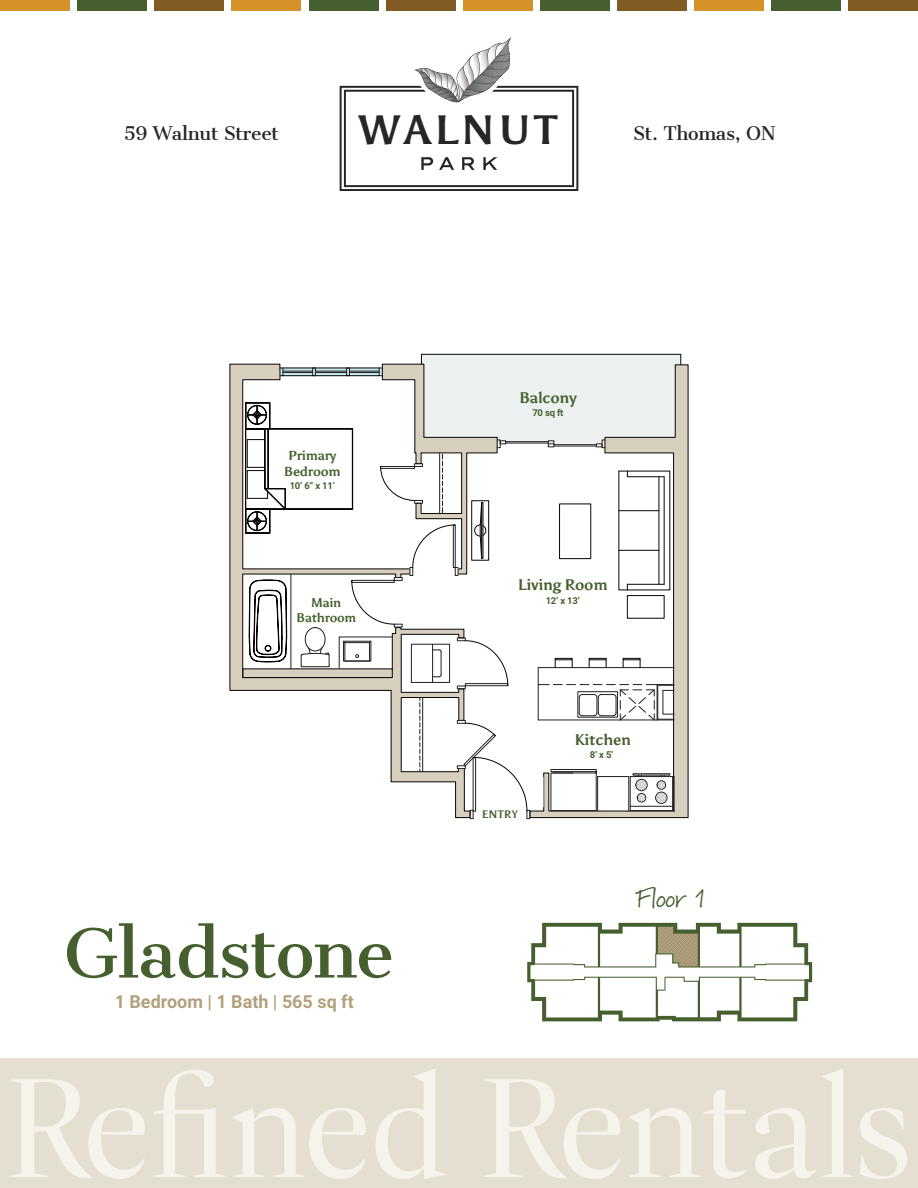
<style>
.page{position:relative;width:918px;height:1188px;background:#fff}
.page>*{position:absolute;margin:0;border:0;box-sizing:border-box;transform-origin:0 0}
.t1{font:143.4px "Dashiell Fine";letter-spacing:-.02em;color:#f6f3ed}
.t2{font:66px "Cantata One";letter-spacing:-.02em;color:#45602e}
.t3{font:700 40.95px "Asul";letter-spacing:.1em;color:#252626}
.t4{font:27px "Marydale";letter-spacing:-.02em;color:#45602e}
.t5{font:18px "Cantata One";letter-spacing:-.02em;color:#252626}
.t6{font:18px "Asimov";color:#b3a07e}
.t7{font:700 15.3px "Asul";letter-spacing:-.02em;color:#45602e}
.t8{font:700 13.05px/15.8px "Asul";letter-spacing:-.02em;color:#45602e;text-align:center}
.t9{font:700 12.6px/15.1px "Asul";letter-spacing:-.02em;color:#45602e;text-align:center}
.t10{font:700 10.95px "Asul";letter-spacing:.02em;color:#45602e}
.t11{font:9.45px "Asimov";letter-spacing:-.02em;color:#45602e}
</style>
<div class="page">
<div style="left:0;top:1059px;width:918px;height:129px;background:#e5dfd1"></div>
<svg style="left:340px;top:38px;width:238px;height:153px"></svg>
<svg style="left:527px;top:923px;width:285px;height:98px"></svg>
<svg style="left:229px;top:363px;width:460px;height:455px"></svg>
<div style="left:560px;top:504px;width:31px;height:55px;background:#fff"></div>
<div style="left:559px;top:504px;width:32px;height:55px;border:1px solid #050504"></div>
<div style="left:555px;top:658px;width:17px;height:10px;border:1px solid #050504"></div>
<div style="left:589px;top:658px;width:17px;height:10px;border:1px solid #050504"></div>
<div style="left:623px;top:658px;width:17px;height:10px;border:1px solid #050504"></div>
<hr style="left:538px;top:668px;width:1px;height:52px;background:#231f20">
<hr style="left:598px;top:776px;width:31px;height:1px;background:#231f20">
<hr style="left:538px;top:667px;width:136px;height:1px;background:#231f20">
<svg style="left:538px;top:684px;width:137px;height:37px"></svg>
<hr style="left:657px;top:685px;width:1px;height:35px;background:#231f20">
<hr style="left:630px;top:806px;width:43px;height:1px;background:#231f20">
<div style="left:635px;top:779px;width:13px;height:12px;border:1px solid #231f20;border-radius:50%"></div>
<div style="left:637px;top:780px;width:9px;height:10px;border:1px solid #c7c6c5;border-radius:50%"></div>
<div style="left:638px;top:782px;width:7px;height:6px;border:1px solid #c7c6c5;border-radius:50%"></div>
<svg style="left:640px;top:783px;width:3px;height:4px"></svg>
<div style="left:633px;top:773px;width:37px;height:3px;border:1px solid #231f20"></div>
<div style="left:657px;top:780px;width:9px;height:10px;border:1px solid #231f20;border-radius:50%"></div>
<div style="left:658px;top:782px;width:7px;height:6px;border:1px solid #c7c6c5;border-radius:50%"></div>
<div style="left:637px;top:793px;width:9px;height:9px;border:1px solid #231f20;border-radius:50%"></div>
<div style="left:638px;top:795px;width:7px;height:6px;border:1px solid #c7c6c5;border-radius:50%"></div>
<div style="left:655px;top:792px;width:12px;height:12px;border:1px solid #231f20;border-radius:50%"></div>
<div style="left:657px;top:793px;width:9px;height:9px;border:1px solid #c7c6c5;border-radius:50%"></div>
<div style="left:658px;top:795px;width:7px;height:6px;border:1px solid #c7c6c5;border-radius:50%"></div>
<div style="left:630px;top:776px;width:43px;height:35px;border:1px solid #231f20"></div>
<hr style="left:674px;top:777px;width:1px;height:35px;background:#231f20">
<hr style="left:629px;top:777px;width:1px;height:34px;background:#231f20">
<hr style="left:597px;top:777px;width:1px;height:34px;background:#231f20">
<hr style="left:291px;top:574px;width:1px;height:95px;background:#231f20">
<svg style="left:307px;top:627px;width:11px;height:9px"></svg>
<svg style="left:301px;top:647px;width:29px;height:20px"></svg>
<div style="left:305px;top:627px;width:20px;height:24px;border:1px solid #231f20;border-radius:50%"></div>
<svg style="left:411px;top:643px;width:39px;height:38px"></svg>
<div style="left:411px;top:644px;width:39px;height:39px;border:1px solid #231f20"></div>
<div style="left:243px;top:669px;width:149px;height:9px;background:#d8d0bf"></div>
<div style="left:243px;top:668px;width:150px;height:10px;border:1px solid #050504"></div>
<svg style="left:351px;top:577px;width:52px;height:50px"></svg>
<svg style="left:409px;top:524px;width:50px;height:52px"></svg>
<svg style="left:380px;top:463px;width:43px;height:41px"></svg>
<hr style="left:439px;top:453px;width:1px;height:60px;background:#231f20">
<svg style="left:442px;top:454px;width:1px;height:59px"></svg>
<hr style="left:422px;top:698px;width:1px;height:73px;background:#231f20">
<svg style="left:420px;top:698px;width:1px;height:73px"></svg>
<svg style="left:457px;top:720px;width:73px;height:99px"></svg>
<svg style="left:339px;top:637px;width:54px;height:32px"></svg>
<div style="left:627px;top:595px;width:37px;height:24px;border:1px solid #050504"></div>
<hr style="left:619px;top:550px;width:40px;height:1px;background:#050504">
<hr style="left:664px;top:477px;width:1px;height:107px;background:#050504">
<hr style="left:659px;top:477px;width:1px;height:107px;background:#050504">
<hr style="left:627px;top:584px;width:37px;height:1px;background:#050504">
<hr style="left:627px;top:476px;width:37px;height:1px;background:#050504">
<hr style="left:619px;top:471px;width:51px;height:1px;background:#050504">
<hr style="left:619px;top:510px;width:40px;height:1px;background:#050504">
<div style="left:471px;top:500px;width:18px;height:61px;border:1px solid #050504"></div>
<svg style="left:474px;top:502px;width:12px;height:57px"></svg>
<hr style="left:543px;top:777px;width:1px;height:30px;background:#fff">
<hr style="left:280px;top:381px;width:102px;height:1px;background:#fff">
<hr style="left:315px;top:371px;width:32px;height:1px;background:#231f20">
<hr style="left:283px;top:371px;width:30px;height:1px;background:#231f20">
<hr style="left:315px;top:372px;width:32px;height:1px;background:#231f20">
<hr style="left:283px;top:372px;width:30px;height:1px;background:#231f20">
<svg style="left:346px;top:369px;width:4px;height:6px"></svg>
<svg style="left:280px;top:369px;width:3px;height:7px"></svg>
<svg style="left:379px;top:368px;width:3px;height:8px"></svg>
<hr style="left:349px;top:371px;width:30px;height:1px;background:#231f20">
<hr style="left:349px;top:372px;width:30px;height:1px;background:#231f20">
<svg style="left:312px;top:369px;width:4px;height:6px"></svg>
<svg style="left:421px;top:354px;width:260px;height:94px;background:#e4e6e5"></svg>
<svg style="left:457px;top:638px;width:51px;height:51px"></svg>
<svg style="left:550px;top:769px;width:47px;height:42px"></svg>
<svg style="left:245px;top:402px;width:108px;height:132px"></svg>
<svg style="left:249px;top:568px;width:38px;height:95px"></svg>
<div style="left:0;top:0;width:70px;height:11px;background:#d49228"></div>
<div style="left:77px;top:0;width:70px;height:11px;background:#45602e"></div>
<div style="left:154px;top:0;width:70px;height:11px;background:#825b23"></div>
<div style="left:232px;top:0;width:69px;height:11px;background:#d49228"></div>
<div style="left:309px;top:0;width:69px;height:11px;background:#45602e"></div>
<div style="left:386px;top:0;width:70px;height:11px;background:#825b23"></div>
<div style="left:463px;top:0;width:70px;height:11px;background:#d49228"></div>
<div style="left:540px;top:0;width:70px;height:11px;background:#45602e"></div>
<div style="left:618px;top:0;width:69px;height:11px;background:#825b23"></div>
<div style="left:694px;top:0;width:70px;height:11px;background:#d49228"></div>
<div style="left:771px;top:0;width:70px;height:11px;background:#45602e"></div>
<div style="left:848px;top:0;width:70px;height:11px;background:#825b23"></div>
<hr style="left:282px;top:375px;width:97px;height:1px;background:#050504">
<hr style="left:280px;top:368px;width:99px;height:1px;background:#050504">
<p class="t3" style="left:359px;top:105px;width:200px">WALNUT</p>
<p class="t5" style="left:124px;top:122px;width:157px">59 Walnut Street</p>
<p class="t5" style="left:633px;top:122px;width:144px">St. Thomas, ON</p>
<p class="t8" style="left:284px;top:448px;width:58px">Primary<br>Bedroom</p>
<p class="t11" style="left:290px;top:479px;width:47px">10’ 6” x 11’</p>
<p class="t9" style="left:296px;top:595px;width:61px">Main<br>Bathroom</p>
<p class="t2" style="left:64px;top:912px;width:332px">Gladstone</p>
<p class="t6" style="left:115px;top:989px;width:241px">1 Bedroom | 1 Bath | 565 sq ft</p>
<p class="t7" style="left:519px;top:388px;width:59px">Balcony</p>
<p class="t11" style="left:532px;top:406px;width:33px">70 sq ft</p>
<p class="t7" style="left:518px;top:576px;width:91px">Living Room</p>
<p class="t11" style="left:546px;top:594px;width:36px">12’ x 13’</p>
<p class="t10" style="left:482px;top:807px;width:38px">ENTRY</p>
<p class="t7" style="left:575px;top:730px;width:58px">Kitchen</p>
<p class="t11" style="left:590px;top:748px;width:25px">8’ x 5’</p>
<p class="t4" style="left:636px;top:882px;width:71px">Floor 1</p>
<p class="t1" style="left:4px;top:1046px;width:912px">Refined Rentals</p>
</div>
